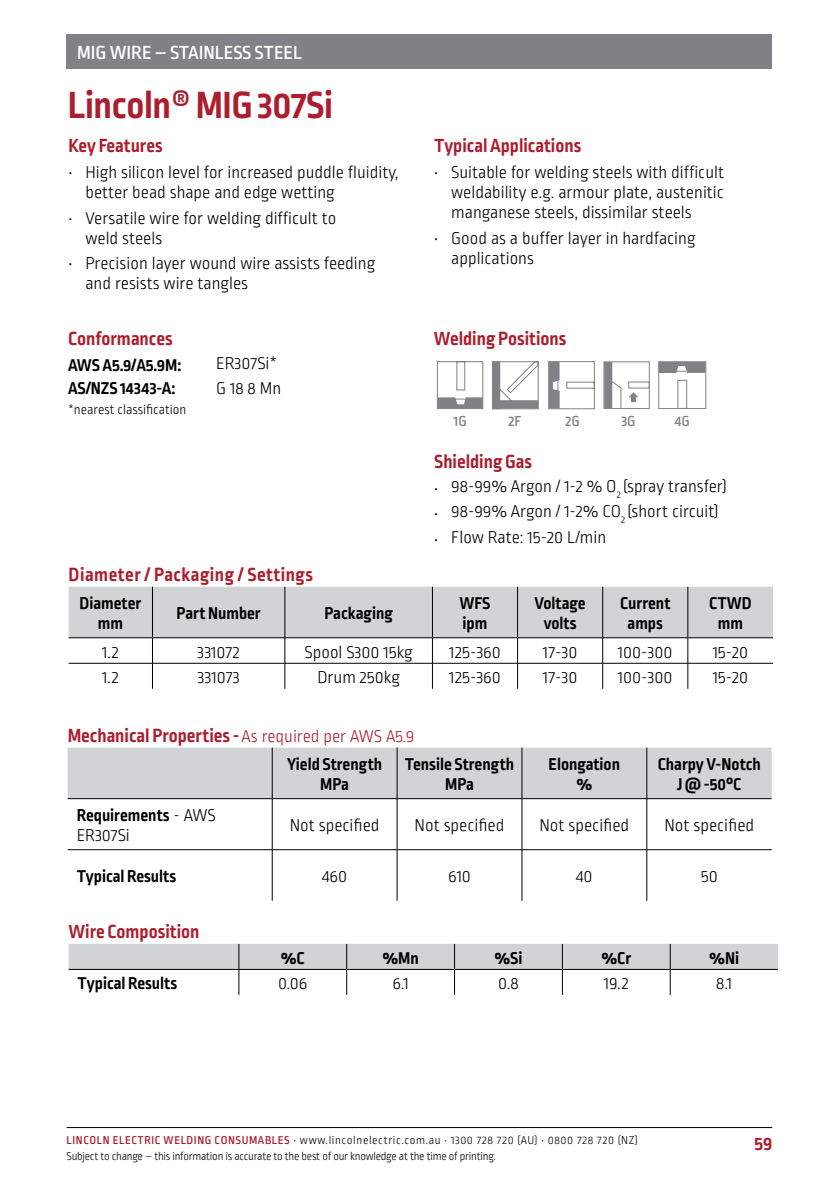
<style>
.page{position:relative;width:840px;height:1191px;background:#fff}
.page>*{position:absolute;margin:0;border:0;box-sizing:border-box;transform-origin:0 0}
.t1{font:700 40px "Ropa Sans Pro";letter-spacing:-.01em;color:#ac1e2d}
.t2{font:700 20px "Ropa Sans Pro";color:#ac1e2d}
.t3{font:700 20px "Ropa Sans Pro";letter-spacing:.025em;color:#ac1e2d}
.t4{font:500 20px "Ropa Sans Pro";color:#fff}
.t5{font:300 18px/20px "Ropa Sans Pro";color:#000}
.t6{font:700 18px/20px "Ropa Sans Pro";color:#000;text-align:center}
.t7{font:500 15.4px "Ropa Sans Pro";color:#808285}
.t8{font:300 14px "Ropa Sans Pro";color:#000}
.t9{font:300 12px/16px "Ropa Sans Pro";letter-spacing:-.02em;color:#000}
.s1{font-weight:300;font-size:18px}
.s2{font-weight:300}
.s3{font-weight:500;color:#ac1e2d}
</style>
<div class="page">
<hr style="left:66px;top:1127px;width:705px;height:1px;background:#000">
<div style="left:66px;top:34px;width:705px;height:34px;background:#808285"></div>
<svg style="left:69px;top:944px;width:708px;height:51px"></svg>
<div style="left:68px;top:747px;width:703px;height:51px;background:#d1d3d4"></div>
<hr style="left:272px;top:747px;width:1px;height:51px;background:#000">
<hr style="left:396px;top:747px;width:1px;height:51px;background:#000">
<hr style="left:521px;top:747px;width:1px;height:51px;background:#000">
<hr style="left:646px;top:747px;width:1px;height:51px;background:#000">
<hr style="left:68px;top:798px;width:204px;height:1px;background:#000">
<hr style="left:272px;top:798px;width:125px;height:1px;background:#000">
<hr style="left:272px;top:798px;width:1px;height:51px;background:#000">
<hr style="left:397px;top:798px;width:124px;height:1px;background:#000">
<hr style="left:396px;top:798px;width:1px;height:51px;background:#000">
<hr style="left:521px;top:798px;width:125px;height:1px;background:#000">
<hr style="left:521px;top:798px;width:1px;height:51px;background:#000">
<hr style="left:646px;top:798px;width:125px;height:1px;background:#000">
<hr style="left:646px;top:798px;width:1px;height:51px;background:#000">
<hr style="left:68px;top:849px;width:204px;height:1px;background:#000">
<hr style="left:272px;top:849px;width:125px;height:1px;background:#000">
<hr style="left:272px;top:850px;width:1px;height:50px;background:#000">
<hr style="left:397px;top:849px;width:124px;height:1px;background:#000">
<hr style="left:396px;top:850px;width:1px;height:50px;background:#000">
<hr style="left:521px;top:849px;width:125px;height:1px;background:#000">
<hr style="left:521px;top:850px;width:1px;height:50px;background:#000">
<hr style="left:646px;top:849px;width:125px;height:1px;background:#000">
<hr style="left:646px;top:850px;width:1px;height:50px;background:#000">
<svg style="left:69px;top:586px;width:703px;height:103px"></svg>
<svg style="left:436px;top:361px;width:103px;height:48px"></svg>
<svg style="left:548px;top:361px;width:47px;height:48px"></svg>
<div style="left:603px;top:361px;width:46px;height:48px;border:1px solid #808285"></div>
<div style="left:604px;top:362px;width:8px;height:46px;background:#808285"></div>
<svg style="left:608px;top:379px;width:13px;height:30px"></svg>
<svg style="left:658px;top:361px;width:48px;height:48px"></svg>
<svg style="left:629px;top:392px;width:9px;height:10px"></svg>
<p class="t4" style="left:77px;top:42px;width:226px">MIG WIRE – STAINLESS STEEL</p>
<h1 class="t1" style="left:68px;top:83px;width:266px">Lincoln® MIG 307Si</h1>
<p class="t2" style="left:68px;top:134px;width:96px">Key Features</p>
<p class="t5" style="left:85px;top:163px;width:314px;text-indent:-17px">• High silicon level for increased puddle fluidity, better bead shape and edge wetting</p>
<p class="t5" style="left:85px;top:209px;width:252px;text-indent:-17px">• Versatile wire for welding difficult to weld steels</p>
<p class="t5" style="left:85px;top:255px;width:291px;text-indent:-17px">• Precision layer wound wire assists feeding and resists wire tangles</p>
<p class="t2" style="left:68px;top:327px;width:106px">Conformances</p>
<p class="t6" style="left:68px;top:356px;width:115px">AWS A5.9/A5.9M:</p>
<p class="t5" style="left:216px;top:354px;width:62px">ER307Si*</p>
<p class="t6" style="left:68px;top:379px;width:109px">AS/NZS 14343-A:</p>
<p class="t5" style="left:216px;top:379px;width:66px">G 18 8 Mn</p>
<p class="t8" style="left:68px;top:402px;width:120px">*nearest classification</p>
<p class="t2" style="left:434px;top:135px;width:148px">Typical Applications</p>
<p class="t5" style="left:451px;top:163px;width:274px;text-align:justify;text-indent:-17px">• Suitable for welding steels with difficult weldability e.g. armour plate, austenitic manganese steels, dissimilar steels</p>
<p class="t5" style="left:451px;top:229px;width:246px;text-indent:-17px">• Good as a buffer layer in hardfacing applications</p>
<p class="t2" style="left:434px;top:327px;width:134px">Welding Positions</p>
<p class="t7" style="left:453px;top:413px;width:15px">1G</p>
<p class="t7" style="left:508px;top:413px;width:14px">2F</p>
<p class="t7" style="left:565px;top:413px;width:16px">2G</p>
<p class="t7" style="left:621px;top:413px;width:16px">3G</p>
<p class="t7" style="left:674px;top:413px;width:16px">4G</p>
<p class="t2" style="left:434px;top:450px;width:99px">Shielding Gas</p>
<p class="t5" style="left:434px;top:477px;width:294px">• 98-99% Argon / 1-2 % O<sub>2</sub> (spray transfer)</p>
<p class="t5" style="left:434px;top:503px;width:286px">• 98-99% Argon / 1-2% CO<sub>2</sub> (short circuit)</p>
<p class="t5" style="left:434px;top:528px;width:173px">• Flow Rate: 15-20 L/min</p>
<p class="t3" style="left:69px;top:563px;width:246px">Diameter / Packaging / Settings</p>
<p class="t6" style="left:79px;top:594px;width:63px">Diameter mm</p>
<p class="t6" style="left:176px;top:604px;width:86px">Part Number</p>
<p class="t6" style="left:324px;top:604px;width:70px">Packaging</p>
<p class="t6" style="left:459px;top:594px;width:33px;text-align:left">WFS ipm</p>
<p class="t6" style="left:534px;top:594px;width:53px">Voltage volts</p>
<p class="t6" style="left:619px;top:594px;width:52px">Current amps</p>
<p class="t6" style="left:708px;top:594px;width:44px">CTWD mm</p>
<p class="t5" style="left:102px;top:643px;width:18px">1.2</p>
<p class="t5" style="left:197px;top:643px;width:44px">331072</p>
<p class="t5" style="left:304px;top:643px;width:110px">Spool S300 15kg</p>
<p class="t5" style="left:449px;top:643px;width:53px">125-360</p>
<p class="t5" style="left:542px;top:643px;width:36px">17-30</p>
<p class="t5" style="left:617px;top:643px;width:56px">100-300</p>
<p class="t5" style="left:712px;top:643px;width:37px">15-20</p>
<p class="t5" style="left:102px;top:668px;width:18px">1.2</p>
<p class="t5" style="left:197px;top:668px;width:44px">331073</p>
<p class="t5" style="left:317px;top:668px;width:84px">Drum 250kg</p>
<p class="t5" style="left:449px;top:668px;width:53px">125-360</p>
<p class="t5" style="left:542px;top:668px;width:36px">17-30</p>
<p class="t5" style="left:617px;top:668px;width:56px">100-300</p>
<p class="t5" style="left:712px;top:668px;width:37px">15-20</p>
<p class="t2" style="left:68px;top:724px;width:348px">Mechanical Properties -<span class="s1">As required per AWS A5.9</span></p>
<p class="t6" style="left:287px;top:755px;width:96px">Yield Strength<br>MPa</p>
<p class="t6" style="left:404px;top:755px;width:111px">Tensile Strength<br>MPa</p>
<p class="t6" style="left:548px;top:755px;width:73px">Elongation %</p>
<p class="t6" style="left:657px;top:755px;width:105px">Charpy V-Notch<br>J @ -50°C</p>
<p class="t6" style="left:77px;top:806px;width:140px;text-align:left">Requirements <span class="s2">- AWS<br>ER307Si</span></p>
<p class="t5" style="left:289px;top:816px;width:91px">Not specified</p>
<p class="t5" style="left:414px;top:816px;width:91px">Not specified</p>
<p class="t5" style="left:539px;top:816px;width:91px">Not specified</p>
<p class="t5" style="left:664px;top:816px;width:91px">Not specified</p>
<p class="t6" style="left:77px;top:867px;width:101px">Typical Results</p>
<p class="t5" style="left:322px;top:867px;width:27px">460</p>
<p class="t5" style="left:448px;top:867px;width:24px">610</p>
<p class="t5" style="left:575px;top:867px;width:18px">40</p>
<p class="t5" style="left:700px;top:867px;width:18px">50</p>
<p class="t2" style="left:69px;top:920px;width:132px">Wire Composition</p>
<p class="t6" style="left:280px;top:949px;width:26px">%C</p>
<p class="t6" style="left:382px;top:949px;width:38px">%Mn</p>
<p class="t6" style="left:494px;top:949px;width:29px">%Si</p>
<p class="t6" style="left:601px;top:949px;width:31px">%Cr</p>
<p class="t6" style="left:709px;top:949px;width:31px">%Ni</p>
<p class="t6" style="left:78px;top:974px;width:101px">Typical Results</p>
<p class="t5" style="left:278px;top:974px;width:31px">0.06</p>
<p class="t5" style="left:392px;top:974px;width:18px">6.1</p>
<p class="t5" style="left:498px;top:974px;width:22px">0.8</p>
<p class="t5" style="left:603px;top:974px;width:26px">19.2</p>
<p class="t5" style="left:715px;top:974px;width:17px">8.1</p>
<p class="t9" style="left:66px;top:1132px;width:572px"><span class="s3">LINCOLN ELECTRIC WELDING CONSUMABLES</span> • www.lincolnelectric.com.au • 1300 728 720 (AU) • 0800 728 720 (NZ)<br>Subject to change – this information is accurate to the best of our knowledge at the time of printing.</p>
<p class="t2" style="left:754px;top:1132px;width:19px">59</p>
</div>
